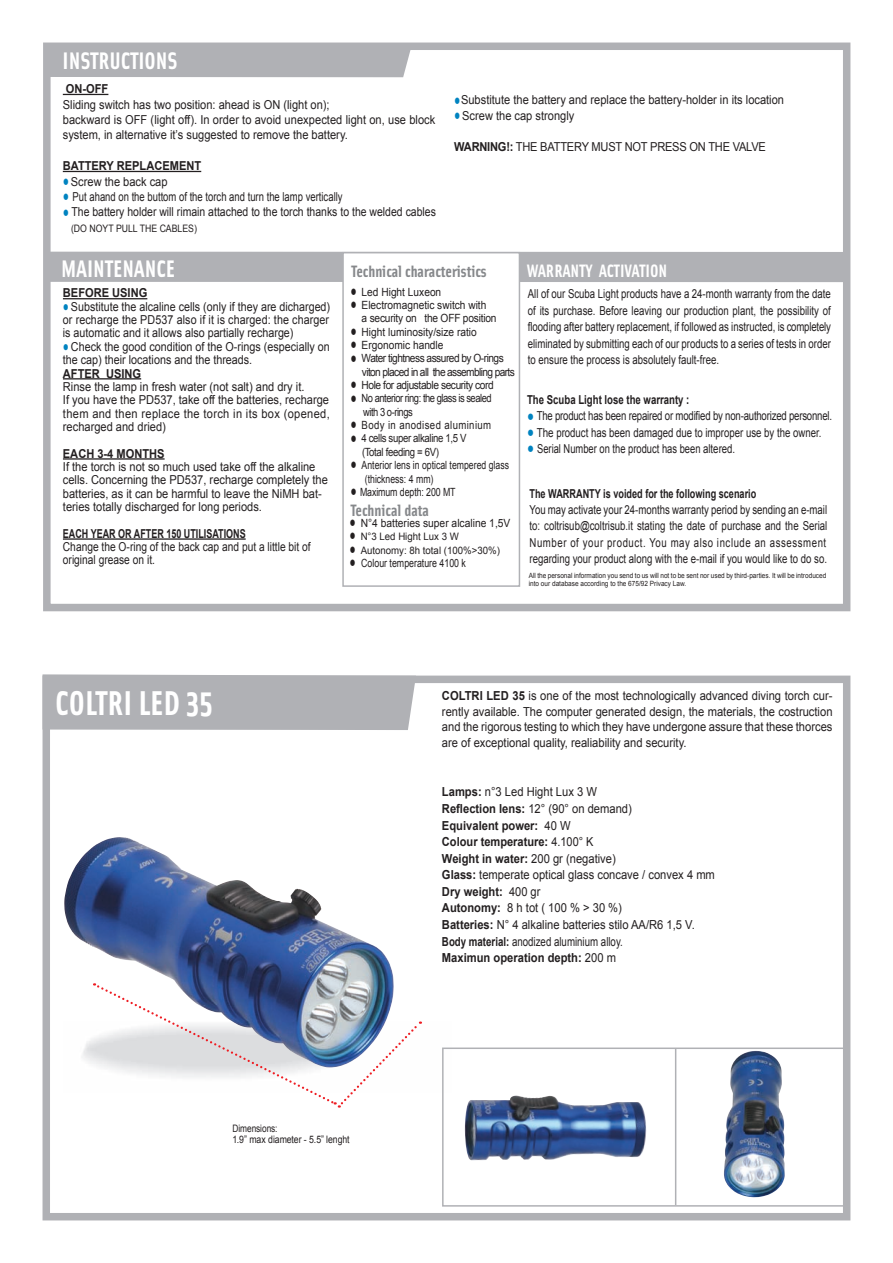
<style>
.page{position:relative;width:893px;height:1263px;background:#fff}
.page>*{position:absolute;margin:0;border:0;box-sizing:border-box;transform-origin:0 0}
.t1{font:700 34.5px "Solex";color:#fff}
.t2{font:700 24px "Solex";color:#fff}
.t3{font:700 18px "Solex";color:#fff}
.t4{font:700 16.5px "Solex";color:#86888b}
.t5{font:12.45px/16.5px "Arial";color:#231f20;text-align:justify;scale:.9 1}
.t6{font:12.3px/13.4px "Arial";color:#231f20;scale:.9 1}
.t7{font:12.3px/16.4px "Arial";color:#231f20;text-align:justify;scale:.78 1}
.t8{font:12.3px/13.4px "Arial";color:#231f20;text-align:justify;scale:.87 1}
.t9{font:12.3px/13.4px "Arial";color:#231f20;scale:.88 1}
.t10{font:12.3px "Arial";color:#231f20;scale:.85 1}
.t11{font:12.3px/13.4px "Arial";color:#231f20;scale:.83 1}
.t12{font:12.3px "Arial";letter-spacing:-.02em;color:#231f20;scale:.77 1}
.t13{font:700 12.3px "Arial";color:#231f20;scale:.9 1}
.t14{font:12.3px "Arial";color:#231f20;scale:.77 1}
.t15{font:12.3px "Arial";color:#231f20;scale:.8 1}
.t16{font:700 12.3px "Arial";color:#231f20;scale:.74 1}
.t17{font:12.3px "Arial";letter-spacing:-.02em;color:#231f20;scale:.9 1}
.t18{font:12.3px "Arial";color:#231f20;scale:.76 1}
.t19{font:700 12.3px "Arial";color:#231f20;scale:.73 1}
.t20{font:700 12.3px "Arial";color:#231f20;scale:.78 1}
.t21{font:11.25px/13.4px "Arial";letter-spacing:-.01em;color:#231f20;scale:.9 1}
.t22{font:11.25px/13.4px "Arial";letter-spacing:-.06em;color:#231f20;scale:.9 1}
.t23{font:11.25px/13.4px "Arial";letter-spacing:-.01em;color:#231f20;scale:.77 1}
.t24{font:11.25px/13.4px "Arial";letter-spacing:-.05em;color:#231f20;scale:.83 1}
.t25{font:11.25px "Arial";letter-spacing:-.01em;color:#231f20;scale:.78 1}
.t26{font:11.25px/13.4px "Arial";letter-spacing:-.035em;color:#231f20;scale:.85 1}
.t27{font:11.25px "Arial";letter-spacing:-.04em;color:#231f20;scale:.9 1}
.t28{font:11.25px "Arial";letter-spacing:-.01em;color:#231f20;scale:.91 1}
.t29{font:11.25px "Arial";letter-spacing:.04em;color:#231f20;scale:.85 1}
.t30{font:10.2px "Arial";color:#231f20;scale:.94 1}
.t31{font:10.2px/10.2px "Arial";color:#231f20;scale:.81 1}
.t32{font:10.2px "Arial";color:#231f20;scale:.85 1}
.t33{font:7.2px/8.2px "Arial";color:#231f20;scale:.9 1}
.s1{font-size:25.65px;color:#0083c0}
.s2{font-weight:700}
.s3{font-size:25.65px}
.s4{font-size:24.6px;color:#0083c0}
</style>
<div class="page">
<div style="left:43px;top:676px;width:807px;height:544px;border:8px solid #b0b1b5"></div>
<div style="left:43px;top:674px;width:373px;height:56px;background:#b0b1b5"></div>
<div style="left:43px;top:43px;width:807px;height:568px;border:8px solid #b0b1b5"></div>
<div style="left:48px;top:252px;width:799px;height:30px;background:#b0b1b5"></div>
<div style="left:343px;top:253px;width:176px;height:333px;background:#fff"></div>
<div style="left:342px;top:252px;width:178px;height:335px;border:2px solid #b0b1b5"></div>
<div style="left:44px;top:47px;width:367px;height:30px;background:#b0b1b5"></div>
<img style="left:64px;top:837px;width:329px;height:227px">
<svg style="left:94px;top:976px;width:328px;height:132px"></svg>
<img style="left:465px;top:1095px;width:181px;height:65px">
<img style="left:724px;top:1051px;width:61px;height:146px">
<div style="left:442px;top:1047px;width:405px;height:159px;border:1px solid #b0b1b5"></div>
<hr style="left:675px;top:1048px;width:1px;height:157px;background:#b0b1b5">
<hr style="left:63px;top:94px;width:45px;height:1px;background:#231f20">
<hr style="left:63px;top:171px;width:138px;height:1px;background:#231f20">
<hr style="left:63px;top:298px;width:84px;height:1px;background:#231f20">
<hr style="left:63px;top:378px;width:78px;height:1px;background:#231f20">
<hr style="left:63px;top:458px;width:102px;height:2px;background:#231f20">
<hr style="left:63px;top:538px;width:183px;height:2px;background:#231f20">
<h2 class="t2" style="left:63px;top:45px;width:117px">INSTRUCTIONS</h2>
<p class="t13" style="left:66px;top:82px;width:49px">ON-OFF</p>
<p class="t6" style="left:63px;top:96px;width:415px;line-height:15.5px">Sliding switch has two position: ahead is ON (light on);<br>backward is OFF (light off). In order to avoid unexpected light on, use block system, in alternative it’s suggested to remove the battery.</p>
<p class="t13" style="left:63px;top:159px;width:155px">BATTERY REPLACEMENT</p>
<p class="t6" style="left:63px;top:175px;width:118px"><span class="s1">•</span> Screw the back cap</p>
<p class="t14" style="left:63px;top:190px;width:365px"><span class="s1">•</span> Put ahand on the buttom of the torch and turn the lamp vertically</p>
<p class="t10" style="left:63px;top:205px;width:440px"><span class="s1">•</span> The battery holder will rimain attached to the torch thanks to the welded cables</p>
<p class="t32" style="left:71px;top:222px;width:150px">(DO NOYT PULL THE CABLES)</p>
<p class="t6" style="left:454px;top:93px;width:368px"><span class="s1">•</span> Substitute the battery and replace the battery-holder in its location</p>
<p class="t6" style="left:454px;top:109px;width:135px"><span class="s1">•</span> Screw the cap strongly</p>
<p class="t17" style="left:454px;top:139px;width:348px"><span class="s2">WARNING!:</span> THE BATTERY MUST NOT PRESS ON THE VALVE</p>
<h2 class="t2" style="left:61px;top:253px;width:115px">MAINTENANCE</h2>
<h3 class="t3" style="left:527px;top:259px;width:142px">WARRANTY ACTIVATION</h3>
<p class="t7" style="left:528px;top:286px;width:390px">All of our Scuba Light products have a 24-month warranty from the date of its purchase. Before leaving our production plant, the possibility of flooding after battery replacement, if followed as instructed, is completely eliminated by submitting each of our products to a series of tests in order to ensure the process is absolutely fault-free.</p>
<p class="t20" style="left:527px;top:393px;width:210px">The Scuba Light lose the warranty :</p>
<p class="t12" style="left:527px;top:409px;width:398px"><span class="s1">•</span> The product has been repaired or modified by non-authorized personnel.</p>
<p class="t15" style="left:527px;top:426px;width:369px"><span class="s1">•</span> The product has been damaged due to improper use by the owner.</p>
<p class="t18" style="left:527px;top:442px;width:275px"><span class="s1">•</span> Serial Number on the product has been altered.</p>
<p class="t16" style="left:529px;top:486px;width:308px">The WARRANTY is voided for the following scenario</p>
<p class="t7" style="left:529px;top:501px;width:383px">You may activate your 24-months warranty period by sending an e-mail to: coltrisub@coltrisub.it stating the date of purchase and the Serial Number of your product. You may also include an assessment regarding your product along with the e-mail if you would like to do so.</p>
<p class="t33" style="left:529px;top:571px;width:332px">All the personal information you send to us will not to be sent nor used by third-parties. It will be introduced into our database according to the 675/92 Privacy Law.</p>
<h3 class="t4" style="left:352px;top:261px;width:136px">Technical characteristics</h3>
<p class="t21" style="left:350px;top:285px;width:103px"><span class="s3">•</span> Led Hight Luxeon</p>
<p class="t21" style="left:362px;top:298px;width:151px;text-indent:-11px"><span class="s3">•</span> Electromagnetic switch with<br>a security on the OFF position</p>
<p class="t21" style="left:350px;top:325px;width:142px"><span class="s3">•</span> Hight luminosity/size ratio</p>
<p class="t21" style="left:350px;top:338px;width:105px"><span class="s3">•</span> Ergonomic handle</p>
<p class="t22" style="left:362px;top:352px;width:172px;text-indent:-12px"><span class="s3">•</span> Water tightness assured by O-rings viton placed in all the assembling parts</p>
<p class="t27" style="left:350px;top:379px;width:161px"><span class="s3">•</span> Hole for adjustable security cord</p>
<p class="t24" style="left:363px;top:392px;width:156px;text-indent:-13px"><span class="s3">•</span> No anterior ring: the glass is sealed with 3 o-rings</p>
<p class="t29" style="left:350px;top:419px;width:167px"><span class="s3">•</span> Body in anodised aluminium</p>
<p class="t26" style="left:362px;top:432px;width:125px;text-indent:-12px"><span class="s3">•</span> 4 cells super alkaline 1,5 V (Total feeding = 6V)</p>
<p class="t23" style="left:365px;top:458px;width:189px;text-indent:-15px"><span class="s3">•</span> Anterior lens in optical tempered glass (thickness: 4 mm)</p>
<p class="t25" style="left:350px;top:486px;width:137px"><span class="s3">•</span> Maximum depth: 200 MT</p>
<p class="t28" style="left:349px;top:517px;width:178px"><span class="s3">•</span> N°4 batteries super alcaline 1,5V</p>
<p class="t30" style="left:349px;top:531px;width:118px"><span class="s3">•</span> N°3 Led Hight Lux 3 W</p>
<p class="t30" style="left:349px;top:544px;width:162px"><span class="s3">•</span> Autonomy: 8h total (100%&gt;30%)</p>
<p class="t25" style="left:349px;top:557px;width:151px"><span class="s3">•</span> Colour temperature 4100 k</p>
<p class="t13" style="left:63px;top:286px;width:95px">BEFORE USING</p>
<p class="t8" style="left:63px;top:300px;width:309px"><span class="s4">•</span> Substitute the alcaline cells (only if they are dicharged) or recharge the PD537 also if it is charged: the charger is automatic and it allows also partially recharge)</p>
<p class="t9" style="left:63px;top:340px;width:305px"><span class="s4">•</span> Check the good condition of the O-rings (especially on the cap) their locations and the threads.</p>
<p class="t13" style="left:63px;top:366px;width:88px">AFTER USING</p>
<p class="t6" style="left:63px;top:380px;width:298px">Rinse the lamp in fresh water (not salt) and dry it.<br>If you have the PD537, take off the batteries, recharge them and then replace the torch in its box (opened, recharged and dried)</p>
<p class="t13" style="left:63px;top:446px;width:114px">EACH 3-4 MONTHS</p>
<p class="t6" style="left:63px;top:460px;width:296px">If the torch is not so much used take off the alkaline cells. Concerning the PD537, recharge completely the batteries, as it can be harmful to leave the NiMH bat&shy;teries totally discharged for long periods.</p>
<p class="t19" style="left:63px;top:526px;width:252px">EACH YEAR OR AFTER 150 UTILISATIONS</p>
<p class="t11" style="left:63px;top:540px;width:300px">Change the O-ring of the back cap and put a little bit of original grease on it.</p>
<h3 class="t4" style="left:351px;top:499px;width:80px">Technical data</h3>
<h1 class="t1" style="left:55px;top:680px;width:159px">COLTRI LED 35</h1>
<p class="t31" style="left:232px;top:1124px;width:146px">Dimensions:<br>1.9” max diameter - 5.5” lenght</p>
<p class="t5" style="left:442px;top:688px;width:435px;line-height:15.6px"><span class="s2">COLTRI LED 35</span> is one of the most technologically advanced diving torch cur&shy;rently available. The computer generated design, the materials, the costruction and the rigorous testing to which they have undergone assure that these thorces are of exceptional quality, realiability and security.</p>
<p class="t5" style="left:442px;top:784px;width:305px;text-align:left"><span class="s2">Lamps:</span> n°3 Led Hight Lux 3 W<br><span class="s2">Reflection lens:</span> 12° (90° on demand)<br><span class="s2">Equivalent power:</span> 40 W<br><span class="s2">Colour temperature:</span> 4.100° K<br><span class="s2">Weight in water:</span> 200 gr (negative)<br><span class="s2">Glass:</span> temperate optical glass concave / convex 4 mm <span class="s2">Dry weight:</span> 400 gr<br><span class="s2">Autonomy:</span> 8 h tot ( 100 % &gt; 30 %)<br><span class="s2">Batteries:</span> N° 4 alkaline batteries stilo AA/R6 1,5 V.<br><span class="s2">Body material:</span> anodized aluminium alloy.<br><span class="s2">Maximun operation depth:</span> 200 m</p>
</div>
